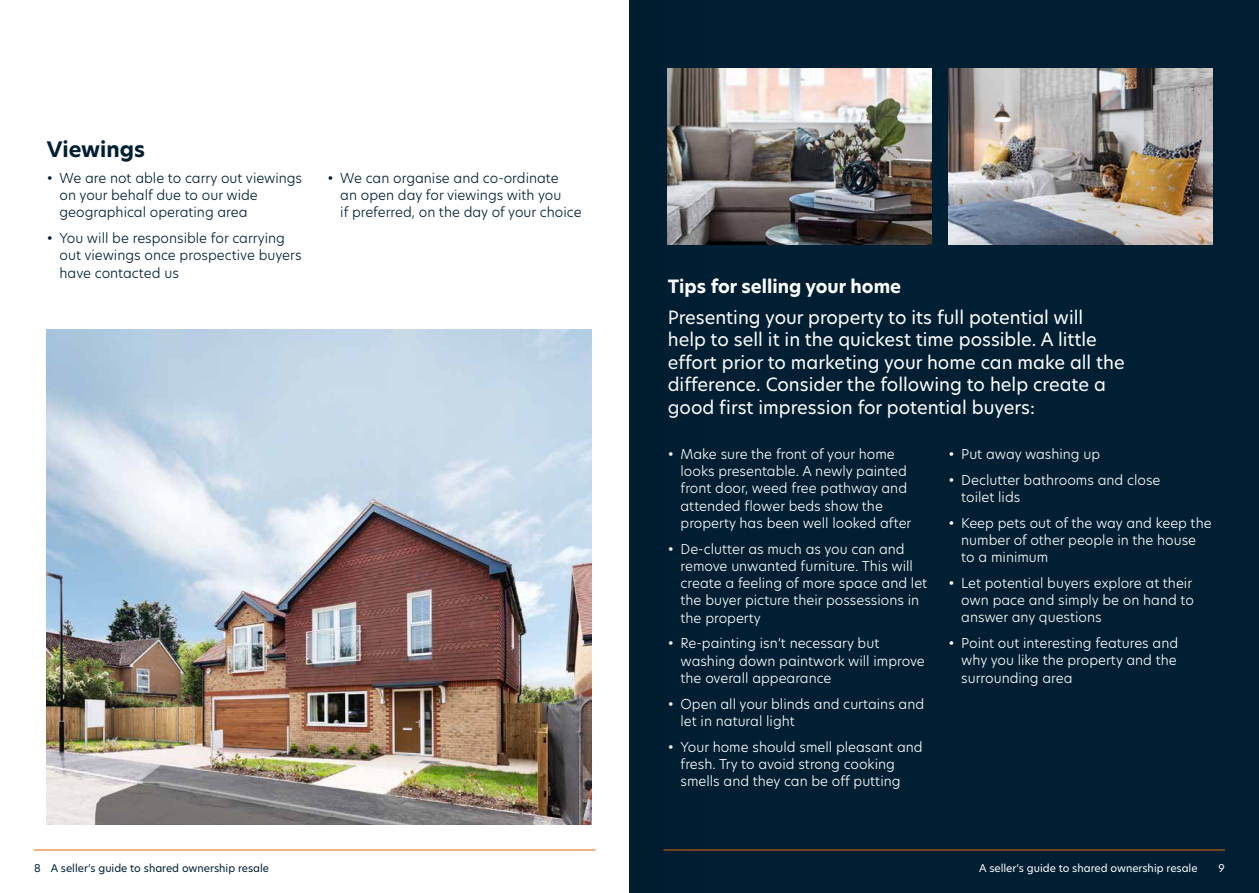
<style>
.page{position:relative;width:1259px;height:893px;background:#fff}
.page>*{position:absolute;margin:0;border:0;box-sizing:border-box;transform-origin:0 0}
.t1{font:700 21px "Hero New";color:#001f33}
.t2{font:18px/22.5px "Hero New";color:#fff}
.t3{font:700 18px "Hero New";color:#fff}
.t4{font:300 13.5px/17.2px "Hero New";color:#fff}
.t5{font:300 13.5px/17.2px "Hero New";color:#001f33}
.t6{font:10.5px "Hero New";color:#001f33}
.t7{font:10.5px "Hero New";color:#fff}
</style>
<div class="page">
<img style="left:47px;top:329px;width:544px;height:496px">
<div style="left:629px;top:0;width:630px;height:893px;background:#001f33"></div>
<hr style="left:663px;top:850px;width:562px;height:1px;background:#ec6608">
<hr style="left:34px;top:850px;width:561px;height:1px;background:#ec6608">
<img style="left:706px;top:68px;width:225px;height:176px">
<img style="left:948px;top:68px;width:264px;height:176px">
<svg style="left:663px;top:68px;width:43px;height:783px"></svg>
<h1 class="t1" style="left:47px;top:140px;width:100px">Viewings</h1>
<p class="t5" style="left:60px;top:170px;width:244px;text-indent:-13px">• We are not able to carry out viewings on your behalf due to our wide geographical operating area</p>
<p class="t5" style="left:60px;top:230px;width:243px;text-indent:-13px">• You will be responsible for carrying out viewings once prospective buyers have contacted us</p>
<p class="t5" style="left:340px;top:170px;width:243px;text-indent:-13px">• We can organise and co-ordinate<br>an open day for viewings with you<br>if preferred, on the day of your choice</p>
<h2 class="t3" style="left:668px;top:278px;width:235px">Tips for selling your home</h2>
<p class="t2" style="left:668px;top:307px;width:458px">Presenting your property to its full potential will help to sell it in the quickest time possible. A little effort prior to marketing your home can make all the difference. Consider the following to help create a good first impression for potential buyers:</p>
<p class="t4" style="left:680px;top:446px;width:232px;text-indent:-13px">• Make sure the front of your home looks presentable. A newly painted front door, weed free pathway and attended flower beds show the property has been well looked after</p>
<p class="t4" style="left:680px;top:540px;width:248px;text-indent:-13px">• De-clutter as much as you can and remove unwanted furniture. This will create a feeling of more space and let the buyer picture their possessions in the property</p>
<p class="t4" style="left:680px;top:635px;width:246px;text-indent:-13px">• Re-painting isn’t necessary but washing down paintwork will improve the overall appearance</p>
<p class="t4" style="left:680px;top:695px;width:245px;text-indent:-13px">• Open all your blinds and curtains and let in natural light</p>
<p class="t4" style="left:680px;top:738px;width:243px;text-indent:-13px">• Your home should smell pleasant and fresh. Try to avoid strong cooking smells and they can be off putting</p>
<p class="t4" style="left:948px;top:446px;width:153px">• Put away washing up</p>
<p class="t4" style="left:961px;top:471px;width:201px;text-indent:-13px">• Declutter bathrooms and close toilet lids</p>
<p class="t4" style="left:961px;top:514px;width:252px;text-indent:-13px">• Keep pets out of the way and keep the number of other people in the house to a minimum</p>
<p class="t4" style="left:961px;top:575px;width:234px;text-indent:-13px">• Let potential buyers explore at their own pace and simply be on hand to answer any questions</p>
<p class="t4" style="left:961px;top:635px;width:218px;text-align:justify;text-indent:-13px">• Point out interesting features and why you like the property and the surrounding area</p>
<p class="t6" style="left:34px;top:863px;width:237px">8 A seller’s guide to shared ownership resale</p>
<p class="t7" style="left:979px;top:863px;width:220px">A seller’s guide to shared ownership resale</p>
<p class="t7" style="left:1218px;top:863px;width:8px">9</p>
</div>
